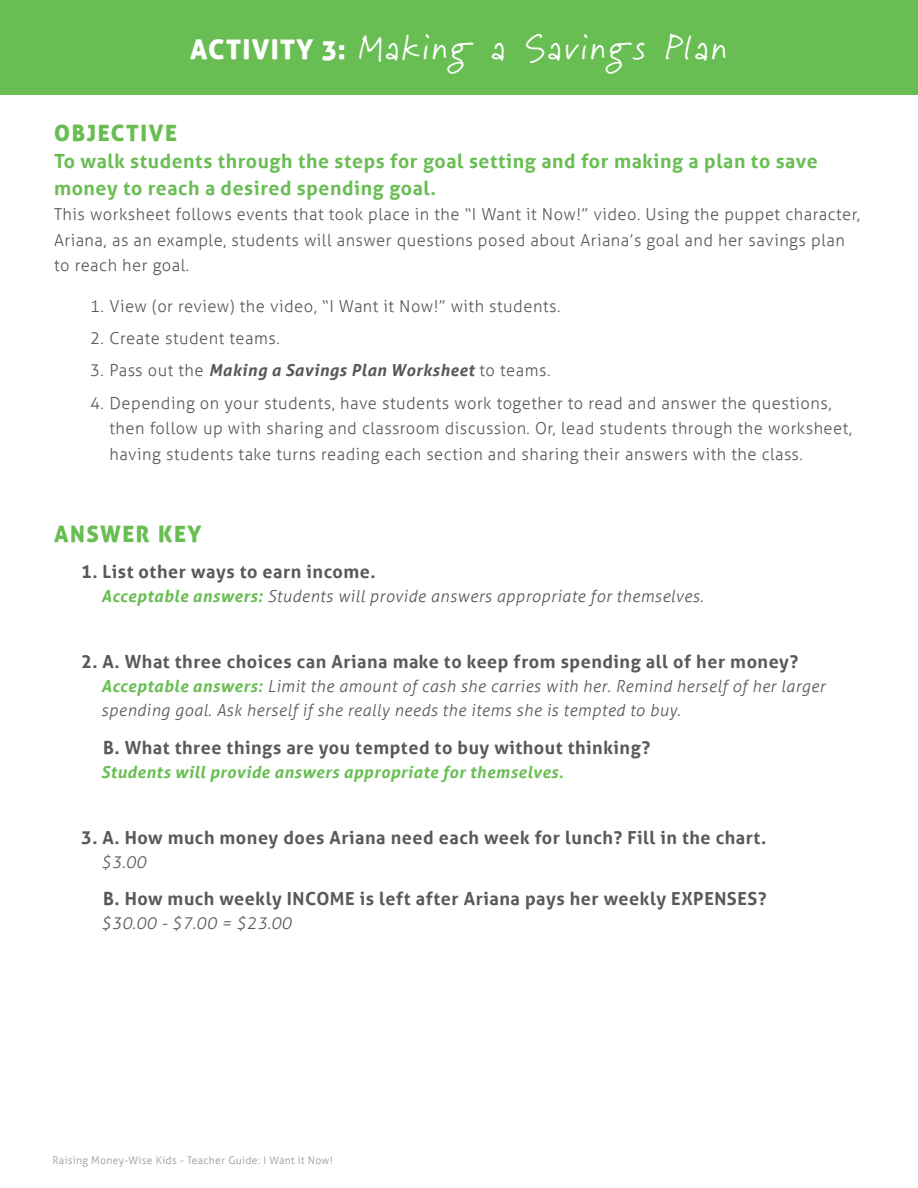
<style>
.page{position:relative;width:918px;height:1188px;background:#fff}
.page>*{position:absolute;margin:0;border:0;box-sizing:border-box;transform-origin:0 0}
.t1{font:36px "Jeff Script";letter-spacing:.075em;color:#fff}
.t2{font:22.5px "Aller Display";letter-spacing:.075em;color:#69be53}
.t3{font:700 19.5px/27px "Aller";letter-spacing:.03em;color:#69be53}
.t4{font:700 18px "Aller";letter-spacing:.03em;color:#58595b}
.t5{font:300 16.5px/25.5px "Aller";letter-spacing:.03em;color:#58595b}
.t6{font:italic 300 16.5px/24px "Aller";letter-spacing:.03em;color:#58595b}
.t7{font:italic 700 16.5px "Aller";letter-spacing:.03em;color:#69be53}
.t8{font:italic 700 16.5px "Aller";letter-spacing:.03em;color:#58595b}
.t9{font:300 10.5px "Aller";letter-spacing:.03em;color:#929597}
.s1{font-family:"Aller Display";font-size:27px}
.s2{font-weight:300;font-style:normal}
.s3{font-weight:700;color:#69be53}
</style>
<div class="page">
<div style="left:0;top:0;width:918px;height:94px;background:#69be53"></div>
<h1 class="t1" style="left:190px;top:20px;width:539px"><span class="s1">ACTIVITY 3:</span> Making a Savings Plan</h1>
<h2 class="t2" style="left:54px;top:119px;width:124px">OBJECTIVE</h2>
<p class="t3" style="left:54px;top:147px;width:765px">To walk students through the steps for goal setting and for making a plan to save money to reach a desired spending goal.</p>
<p class="t5" style="left:54px;top:202px;width:808px">This worksheet follows events that took place in the “I Want it Now!” video. Using the puppet character,<br>Ariana, as an example, students will answer questions posed about Ariana’s goal and her savings plan to reach her goal.</p>
<p class="t5" style="left:90px;top:293px;width:472px">1. View (or review) the video, “I Want it Now!” with students.</p>
<p class="t5" style="left:90px;top:326px;width:191px">2. Create student teams.</p>
<p class="t8" style="left:90px;top:360px;width:462px"><span class="s2">3. Pass out the</span> Making a Savings Plan Worksheet <span class="s2">to teams.</span></p>
<p class="t5" style="left:110px;top:390px;width:744px;text-indent:-20px">4. Depending on your students, have students work together to read and answer the questions, then follow up with sharing and classroom discussion. Or, lead students through the worksheet, having students take turns reading each section and sharing their answers with the class.</p>
<h2 class="t2" style="left:54px;top:520px;width:149px">ANSWER KEY</h2>
<p class="t4" style="left:81px;top:561px;width:296px">1. List other ways to earn income.</p>
<p class="t6" style="left:101px;top:584px;width:603px"><span class="s3">Acceptable answers:</span> Students will provide answers appropriate for themselves.</p>
<p class="t4" style="left:81px;top:651px;width:719px">2. A. What three choices can Ariana make to keep from spending all of her money?</p>
<p class="t6" style="left:101px;top:674px;width:725px"><span class="s3">Acceptable answers:</span> Limit the amount of cash she carries with her. Remind herself of her larger spending goal. Ask herself if she really needs the items she is tempted to buy.</p>
<p class="t4" style="left:103px;top:736px;width:549px">B. What three things are you tempted to buy without thinking?</p>
<p class="t7" style="left:101px;top:762px;width:464px">Students will provide answers appropriate for themselves.</p>
<p class="t4" style="left:81px;top:826px;width:687px">3. A. How much money does Ariana need each week for lunch? Fill in the chart.</p>
<p class="t6" style="left:101px;top:850px;width:46px">$3.00</p>
<p class="t4" style="left:103px;top:888px;width:665px">B. How much weekly INCOME is left after Ariana pays her weekly EXPENSES?</p>
<p class="t6" style="left:101px;top:911px;width:192px">$30.00 - $7.00 = $23.00</p>
<p class="t9" style="left:52px;top:1154px;width:282px">Raising Money-Wise Kids - Teacher Guide: I Want it Now!</p>
</div>
